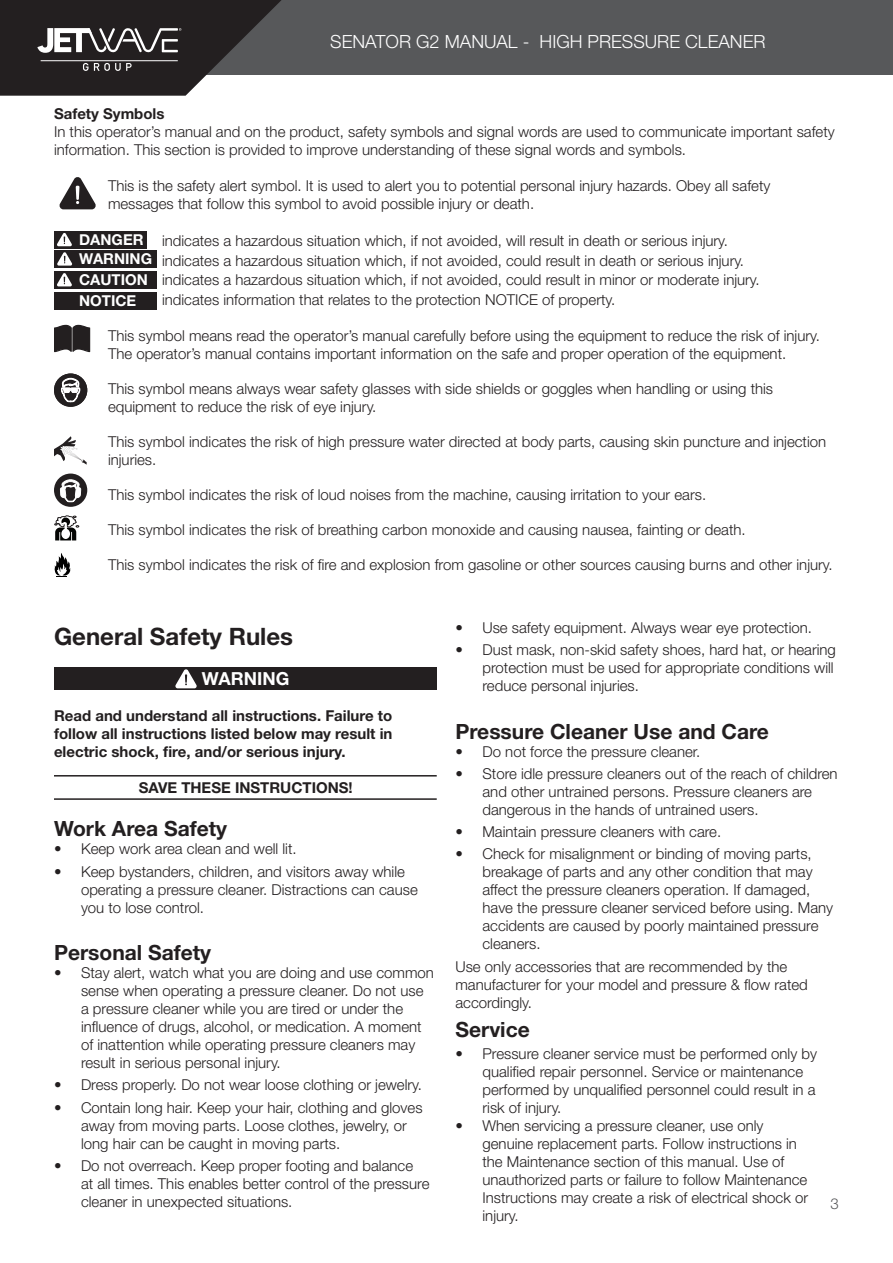
<style>
.page{position:relative;width:893px;height:1263px;background:#fff}
.page>*{position:absolute;margin:0;border:0;box-sizing:border-box;transform-origin:0 0}
.t1{font:700 24px "Helvetica Neue LT Std";color:#231f20}
.t2{font:700 21px "Helvetica Neue LT Std";color:#231f20}
.t3{font:300 18.15px "Helvetica Neue LT Std";color:#fff}
.t4{font:700 18px "Helvetica Neue LT Std";color:#fff}
.t5{font:300 15px/18px "Helvetica Neue LT Std";color:#231f20}
.t6{font:700 15px/18px "Helvetica Neue LT Std";color:#231f20;text-align:justify}
.t7{font:700 15px "Helvetica Neue LT Std";color:#fff}
.t8{font:300 15px "Helvetica Neue LT Std";color:#57585a}
</style>
<div class="page">
<div style="left:0;top:0;width:893px;height:74px;background:#57585a"></div>
<svg style="left:0;top:0;width:282px;height:96px"></svg>
<div style="left:54px;top:292px;width:102px;height:17px;background:#231f20"></div>
<div style="left:54px;top:271px;width:102px;height:18px;background:#231f20"></div>
<div style="left:54px;top:250px;width:102px;height:18px;background:#231f20"></div>
<div style="left:54px;top:231px;width:92px;height:17px;background:#231f20"></div>
<div style="left:54px;top:668px;width:383px;height:22px;background:#231f20"></div>
<hr style="left:54px;top:775px;width:383px;height:1px;background:#231f20">
<hr style="left:54px;top:798px;width:383px;height:2px;background:#231f20">
<svg style="left:54px;top:324px;width:36px;height:28px"></svg>
<div style="left:54px;top:373px;width:33px;height:34px;background:#231f20;border-radius:50%"></div>
<svg style="left:61px;top:377px;width:20px;height:25px"></svg>
<svg style="left:54px;top:436px;width:33px;height:29px"></svg>
<svg style="left:54px;top:553px;width:17px;height:24px"></svg>
<svg style="left:175px;top:669px;width:22px;height:19px"></svg>
<svg style="left:57px;top:233px;width:15px;height:13px"></svg>
<svg style="left:59px;top:177px;width:37px;height:32px"></svg>
<svg style="left:57px;top:252px;width:15px;height:14px"></svg>
<svg style="left:57px;top:273px;width:15px;height:13px"></svg>
<svg style="left:55px;top:515px;width:24px;height:25px"></svg>
<div style="left:61px;top:529px;width:9px;height:10px;background:#fff;border-radius:50%"></div>
<div style="left:54px;top:473px;width:33px;height:34px;background:#231f20;border-radius:50%"></div>
<svg style="left:60px;top:479px;width:21px;height:23px"></svg>
<p class="t3" style="left:330px;top:30px;width:437px">SENATOR G2 MANUAL - HIGH PRESSURE CLEANER</p>
<p class="t6" style="left:54px;top:104px;width:112px">Safety Symbols</p>
<p class="t5" style="left:54px;top:122px;width:782px">In this operator’s manual and on the product, safety symbols and signal words are used to communicate important safety</p>
<p class="t5" style="left:54px;top:140px;width:634px">information. This section is provided to improve understanding of these signal words and symbols.</p>
<p class="t5" style="left:108px;top:176px;width:664px">This is the safety alert symbol. It is used to alert you to potential personal injury hazards. Obey all safety messages that follow this symbol to avoid possible injury or death.</p>
<p class="t5" style="left:162px;top:231px;width:567px">indicates a hazardous situation which, if not avoided, will result in death or serious injury.</p>
<p class="t5" style="left:162px;top:251px;width:584px">indicates a hazardous situation which, if not avoided, could result in death or serious injury.</p>
<p class="t5" style="left:162px;top:270px;width:599px">indicates a hazardous situation which, if not avoided, could result in minor or moderate injury.</p>
<p class="t5" style="left:162px;top:290px;width:455px">indicates information that relates to the protection NOTICE of property.</p>
<p class="t5" style="left:108px;top:326px;width:713px">This symbol means read the operator’s manual carefully before using the equipment to reduce the risk of injury.<br>The operator’s manual contains important information on the safe and proper operation of the equipment.</p>
<p class="t5" style="left:108px;top:379px;width:667px">This symbol means always wear safety glasses with side shields or goggles when handling or using this equipment to reduce the risk of eye injury.</p>
<p class="t5" style="left:108px;top:432px;width:720px">This symbol indicates the risk of high pressure water directed at body parts, causing skin puncture and injection injuries.</p>
<p class="t5" style="left:108px;top:485px;width:600px">This symbol indicates the risk of loud noises from the machine, causing irritation to your ears.</p>
<p class="t5" style="left:108px;top:520px;width:639px">This symbol indicates the risk of breathing carbon monoxide and causing nausea, fainting or death.</p>
<p class="t5" style="left:108px;top:555px;width:726px">This symbol indicates the risk of fire and explosion from gasoline or other sources causing burns and other injury.</p>
<p class="t7" style="left:79px;top:230px;width:66px">DANGER</p>
<p class="t7" style="left:79px;top:250px;width:75px">WARNING</p>
<p class="t7" style="left:79px;top:270px;width:70px">CAUTION</p>
<p class="t7" style="left:79px;top:291px;width:59px">NOTICE</p>
<p class="t1" style="left:54px;top:622px;width:241px">General Safety Rules</p>
<p class="t4" style="left:202px;top:667px;width:89px">WARNING</p>
<p class="t6" style="left:54px;top:706px;width:340px">Read and understand all instructions. Failure to follow all instructions listed below may result in electric shock, fire, and/or serious injury.</p>
<p class="t6" style="left:139px;top:778px;width:216px">SAVE THESE INSTRUCTIONS!</p>
<p class="t2" style="left:54px;top:816px;width:175px">Work Area Safety</p>
<p class="t5" style="left:54px;top:840px;width:244px">• Keep work area clean and well lit.</p>
<p class="t5" style="left:81px;top:862px;width:338px;text-indent:-27px">• Keep bystanders, children, and visitors away while operating a pressure cleaner. Distractions can cause you to lose control.</p>
<p class="t2" style="left:54px;top:939px;width:159px">Personal Safety</p>
<p class="t5" style="left:81px;top:963px;width:354px;text-indent:-27px">• Stay alert, watch what you are doing and use common sense when operating a pressure cleaner. Do not use a pressure cleaner while you are tired or under the influence of drugs, alcohol, or medication. A moment of inattention while operating pressure cleaners may result in serious personal injury.</p>
<p class="t5" style="left:54px;top:1075px;width:369px">• Dress properly. Do not wear loose clothing or jewelry.</p>
<p class="t5" style="left:81px;top:1098px;width:343px;text-indent:-27px">• Contain long hair. Keep your hair, clothing and gloves away from moving parts. Loose clothes, jewelry, or long hair can be caught in moving parts.</p>
<p class="t5" style="left:81px;top:1156px;width:350px;text-indent:-27px">• Do not overreach. Keep proper footing and balance<br>at all times. This enables better control of the pressure cleaner in unexpected situations.</p>
<p class="t5" style="left:455px;top:618px;width:358px">• Use safety equipment. Always wear eye protection.</p>
<p class="t5" style="left:482px;top:640px;width:355px;text-indent:-27px">• Dust mask, non-skid safety shoes, hard hat, or hearing protection must be used for appropriate conditions will reduce personal injuries.</p>
<p class="t2" style="left:455px;top:718px;width:315px">Pressure Cleaner Use and Care</p>
<p class="t5" style="left:455px;top:742px;width:246px">• Do not force the pressure cleaner.</p>
<p class="t5" style="left:482px;top:764px;width:357px;text-indent:-27px">• Store idle pressure cleaners out of the reach of children and other untrained persons. Pressure cleaners are dangerous in the hands of untrained users.</p>
<p class="t5" style="left:455px;top:822px;width:267px">• Maintain pressure cleaners with care.</p>
<p class="t5" style="left:482px;top:845px;width:352px;text-indent:-27px">• Check for misalignment or binding of moving parts, breakage of parts and any other condition that may affect the pressure cleaners operation. If damaged, have the pressure cleaner serviced before using. Many accidents are caused by poorly maintained pressure cleaners.</p>
<p class="t5" style="left:455px;top:957px;width:354px">Use only accessories that are recommended by the manufacturer for your model and pressure &amp; flow rated accordingly.</p>
<p class="t2" style="left:455px;top:1017px;width:76px">Service</p>
<p class="t5" style="left:482px;top:1045px;width:336px;text-indent:-27px">• Pressure cleaner service must be performed only by qualified repair personnel. Service or maintenance performed by unqualified personnel could result in a risk of injury.</p>
<p class="t5" style="left:482px;top:1117px;width:327px;text-indent:-27px">• When servicing a pressure cleaner, use only genuine replacement parts. Follow instructions in the Maintenance section of this manual. Use of unauthorized parts or failure to follow Maintenance Instructions may create a risk of electrical shock or injury.</p>
<p class="t8" style="left:831px;top:1194px;width:10px">3</p>
</div>
